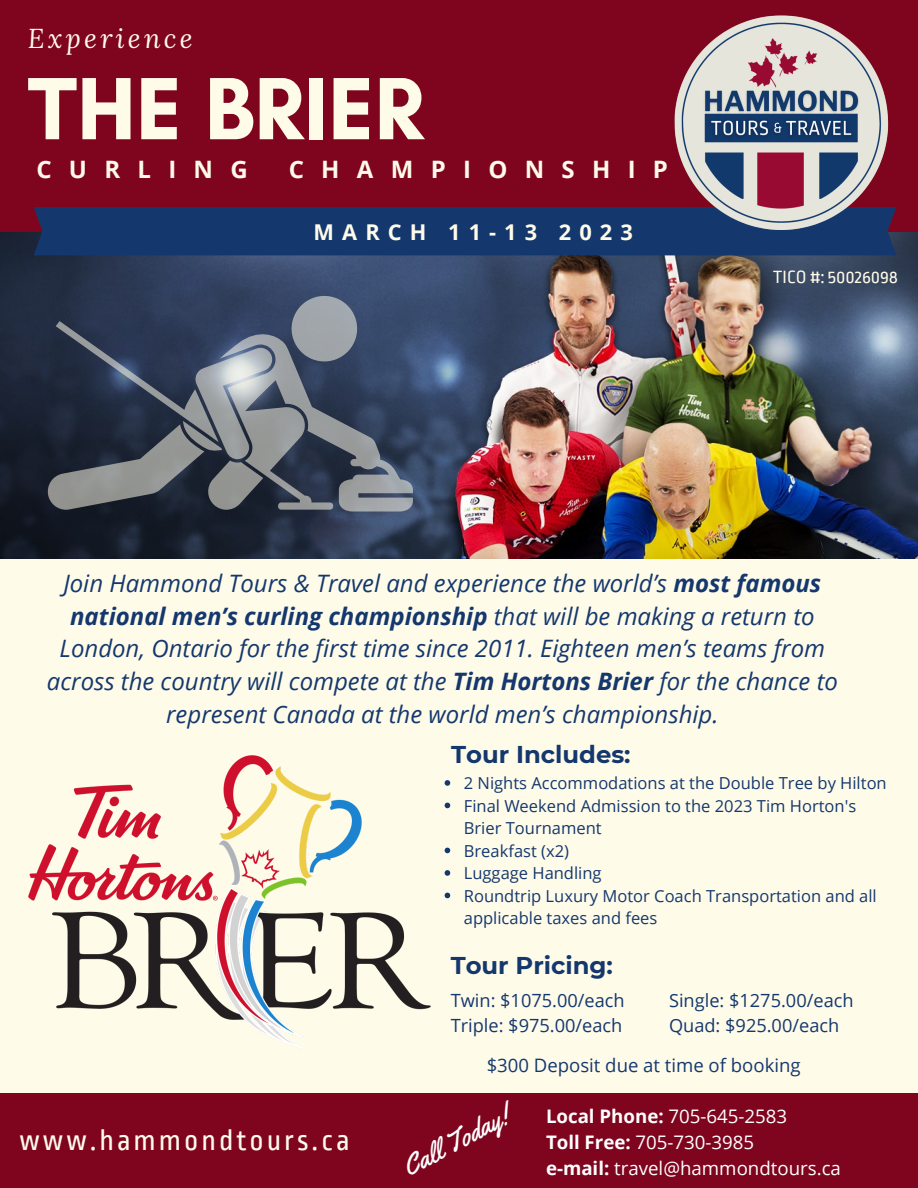
<style>
.page{position:relative;width:918px;height:1188px;background:#fffbe9}
.page>*{position:absolute;margin:0;border:0;box-sizing:border-box;transform-origin:0 0}
.t1{font:700 90px "Glacial Indifference";color:#fffbe9}
.t2{font:30.15px "Ropa Sans";letter-spacing:.1em;color:#fffbe9}
.t3{font:28.05px "Yellowtail";color:#fff}
.t4{font:italic 27px "Lora";letter-spacing:.12em;color:#fffbe9}
.t5{font:700 24.3px "Montserrat";color:#14386e}
.t6{font:italic 24px/32.7px "Open Sans";color:#14386e;text-align:center}
.t7{font:700 24px "Open Sans";letter-spacing:.72em;color:#fffbe9}
.t8{font:700 21.75px "Open Sans";letter-spacing:.37em;color:#fffbe9}
.t9{font:18.75px/25.8px "Open Sans";color:#fff}
.t10{font:18.75px "Ropa Sans";color:#fffbe9}
.t11{font:18.6px "Open Sans";color:#14386e}
.t12{font:18.15px/24.8px "Open Sans";color:#14386e}
.t13{font:16.5px/22.5px "Open Sans";color:#14386e}
.s1{font-weight:700}
</style>
<div class="page">
<img style="left:0;top:231px;width:918px;height:327px">
<div style="left:0;top:0;width:918px;height:231px;background:#7f051f"></div>
<div style="left:0;top:1094px;width:918px;height:94px;background:#7f051f"></div>
<div style="left:34px;top:207px;width:862px;height:48px;background:#14386e"></div>
<img style="left:669px;top:15px;width:230px;height:222px">
<img style="left:28px;top:755px;width:403px;height:294px">
<svg style="left:46px;top:289px;width:367px;height:223px;background:#4f596a"></svg>
<svg style="left:445px;top:780px;width:5px;height:6px"></svg>
<svg style="left:445px;top:803px;width:5px;height:5px"></svg>
<svg style="left:445px;top:848px;width:5px;height:5px"></svg>
<svg style="left:445px;top:870px;width:5px;height:6px"></svg>
<svg style="left:445px;top:893px;width:5px;height:5px"></svg>
<p class="t4" style="left:28px;top:20px;width:167px">Experience</p>
<h1 class="t1" style="left:28px;top:54px;width:398px">THE BRIER</h1>
<p class="t7" style="left:36px;top:153px;width:213px">CURLING</p>
<p class="t7" style="left:289px;top:153px;width:381px">CHAMPIONSHIP</p>
<p class="t8" style="left:314px;top:217px;width:321px">MARCH 11-13 2023</p>
<p class="t10" style="left:773px;top:267px;width:126px">TICO #: 50026098</p>
<p class="t6" style="left:47px;top:567px;width:793px">Join Hammond Tours &amp; Travel and experience the world’s <span class="s1">most famous national men’s curling championship</span> that will be making a return to London, Ontario for the first time since 2011. Eighteen men’s teams from across the country will compete at the <span class="s1">Tim Hortons Brier</span> for the chance to represent Canada at the world men’s championship.</p>
<p class="t5" style="left:451px;top:739px;width:181px">Tour Includes:</p>
<p class="t13" style="left:464px;top:771px;width:424px">2 Nights Accommodations at the Double Tree by Hilton<br>Final Weekend Admission to the 2023 Tim Horton's<br>Brier Tournament<br>Breakfast (x2)<br>Luggage Handling<br>Roundtrip Luxury Motor Coach Transportation and all applicable taxes and fees</p>
<p class="t5" style="left:451px;top:951px;width:164px">Tour Pricing:</p>
<p class="t12" style="left:451px;top:988px;width:176px">Twin: $1075.00/each<br>Triple: $975.00/each</p>
<p class="t12" style="left:669px;top:988px;width:186px">Single: $1275.00/each<br>Quad: $925.00/each</p>
<p class="t2" style="left:20px;top:1125px;width:332px">www.hammondtours.ca</p>
<p class="t11" style="left:487px;top:1053px;width:315px">$300 Deposit due at time of booking</p>
<p class="t3" style="left:396px;top:1152px;width:118px;rotate:-28deg">Cal Today!</p>
<p class="t9" style="left:546px;top:1103px;width:296px"><span class="s1">Local Phone:</span> 705-645-2583<br><span class="s1">Toll Free:</span> 705-730-3985<br><span class="s1">e-mail:</span> travel@hammondtours.ca</p>
</div>
